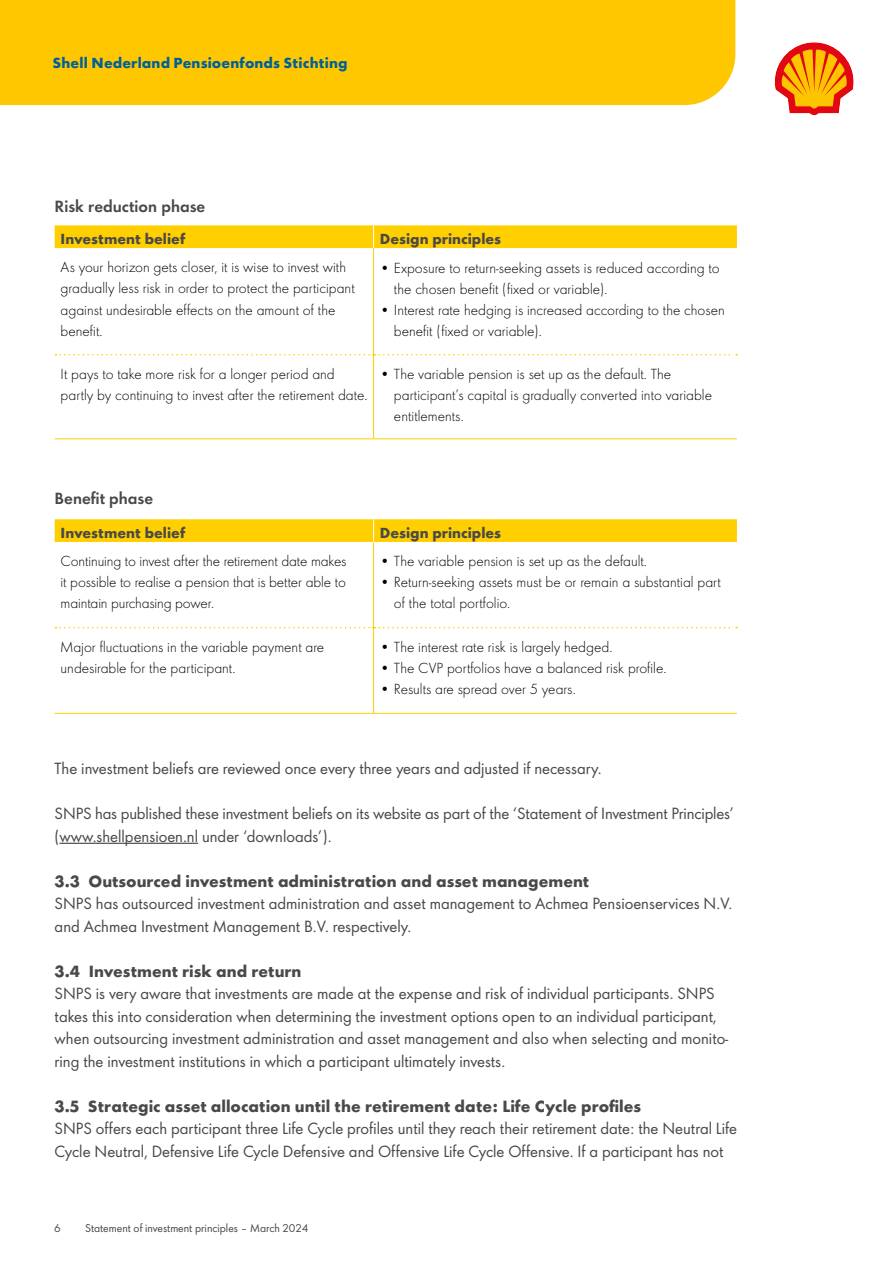
<style>
.page{position:relative;width:893px;height:1263px;background:#fff}
.page>*{position:absolute;margin:0;border:0;box-sizing:border-box;transform-origin:0 0}
.t1{font:15px/22.5px "Shell";color:#494949}
.t2{font:700 15px "Shell";color:#494949}
.t3{font:800 15px "Shell";color:#494949}
.t4{font:300 13.5px/21px "Shell";color:#000}
.t5{font:700 13.5px "Shell";color:#494949}
.t6{font:700 13.5px "Shell";letter-spacing:.01em;color:#006097}
.t7{font:10.5px "Shell";color:#494949}
</style>
<div class="page">
<div style="left:0;top:0;width:735px;height:105px;background:#ffc700"></div>
<svg style="left:774px;top:42px;width:80px;height:74px"></svg>
<hr style="left:60px;top:843px;width:138px;height:1px;background:#494949">
<hr style="left:55px;top:438px;width:319px;height:1px;background:#ffcf00">
<hr style="left:374px;top:438px;width:363px;height:1px;background:#ffcf00">
<div style="left:55px;top:225px;width:682px;height:23px;background:#ffcf00"></div>
<svg style="left:55px;top:354px;width:682px;height:1px"></svg>
<hr style="left:373px;top:248px;width:1px;height:107px;background:#ffcf00">
<hr style="left:373px;top:355px;width:1px;height:83px;background:#ffcf00">
<hr style="left:55px;top:713px;width:319px;height:1px;background:#ffcf00">
<hr style="left:374px;top:713px;width:363px;height:1px;background:#ffcf00">
<div style="left:55px;top:519px;width:682px;height:23px;background:#ffcf00"></div>
<svg style="left:55px;top:627px;width:682px;height:1px"></svg>
<hr style="left:373px;top:542px;width:1px;height:86px;background:#ffcf00">
<hr style="left:373px;top:628px;width:1px;height:85px;background:#ffcf00">
<p class="t6" style="left:53px;top:52px;width:297px">Shell Nederland Pensioenfonds Stichting</p>
<p class="t3" style="left:55px;top:193px;width:152px">Risk reduction phase</p>
<p class="t5" style="left:61px;top:227px;width:126px">Investment belief</p>
<p class="t5" style="left:380px;top:227px;width:123px">Design principles</p>
<p class="t4" style="left:61px;top:256px;width:296px">As your horizon gets closer, it is wise to invest with gradually less risk in order to protect the participant against undesirable effects on the amount of the benefit.</p>
<p class="t4" style="left:394px;top:256px;width:327px;text-indent:-14px">• Exposure to return-seeking assets is reduced according to the chosen benefit (fixed or variable).</p>
<p class="t4" style="left:394px;top:298px;width:332px;text-indent:-14px">• Interest rate hedging is increased according to the chosen benefit (fixed or variable).</p>
<p class="t4" style="left:61px;top:363px;width:308px">It pays to take more risk for a longer period and partly by continuing to invest after the retirement date.</p>
<p class="t4" style="left:394px;top:363px;width:320px;text-indent:-14px">• The variable pension is set up as the default. The participant’s capital is gradually converted into variable entitlements.</p>
<p class="t3" style="left:55px;top:486px;width:100px">Benefit phase</p>
<p class="t5" style="left:61px;top:521px;width:126px">Investment belief</p>
<p class="t5" style="left:380px;top:521px;width:123px">Design principles</p>
<p class="t4" style="left:61px;top:550px;width:287px;text-align:justify">Continuing to invest after the retirement date makes it possible to realise a pension that is better able to maintain purchasing power.</p>
<p class="t4" style="left:380px;top:550px;width:268px">• The variable pension is set up as the default.</p>
<p class="t4" style="left:394px;top:571px;width:329px;text-indent:-14px">• Return-seeking assets must be or remain a substantial part of the total portfolio.</p>
<p class="t4" style="left:61px;top:636px;width:265px">Major fluctuations in the variable payment are undesirable for the participant.</p>
<p class="t4" style="left:380px;top:636px;width:234px">• The interest rate risk is largely hedged.</p>
<p class="t4" style="left:380px;top:657px;width:288px">• The CVP portfolios have a balanced risk profile.</p>
<p class="t4" style="left:380px;top:678px;width:197px">• Results are spread over 5 years.</p>
<p class="t1" style="left:55px;top:756px;width:549px">The investment beliefs are reviewed once every three years and adjusted if necessary.</p>
<p class="t1" style="left:55px;top:801px;width:680px">SNPS has published these investment beliefs on its website as part of the ‘Statement of Investment Principles’ (www.shellpensioen.nl under ‘downloads’).</p>
<p class="t2" style="left:55px;top:868px;width:536px">3.3 Outsourced investment administration and asset management</p>
<p class="t1" style="left:55px;top:891px;width:679px">SNPS has outsourced investment administration and asset management to Achmea Pensioenservices N.V. and Achmea Investment Management B.V. respectively.</p>
<p class="t2" style="left:55px;top:958px;width:248px">3.4 Investment risk and return</p>
<p class="t1" style="left:55px;top:981px;width:675px">SNPS is very aware that investments are made at the expense and risk of individual participants. SNPS takes this into consideration when determining the investment options open to an individual participant, when outsourcing investment administration and asset management and also when selecting and monito&shy;ring the investment institutions in which a participant ultimately invests.</p>
<p class="t2" style="left:55px;top:1093px;width:588px">3.5 Strategic asset allocation until the retirement date: Life Cycle profiles</p>
<p class="t1" style="left:55px;top:1116px;width:684px">SNPS offers each participant three Life Cycle profiles until they reach their retirement date: the Neutral Life<br>Cycle Neutral, Defensive Life Cycle Defensive and Offensive Life Cycle Offensive. If a participant has not</p>
<p class="t7" style="left:54px;top:1219px;width:8px">6</p>
<p class="t7" style="left:85px;top:1219px;width:225px">Statement of investment principles – March 2024</p>
</div>
